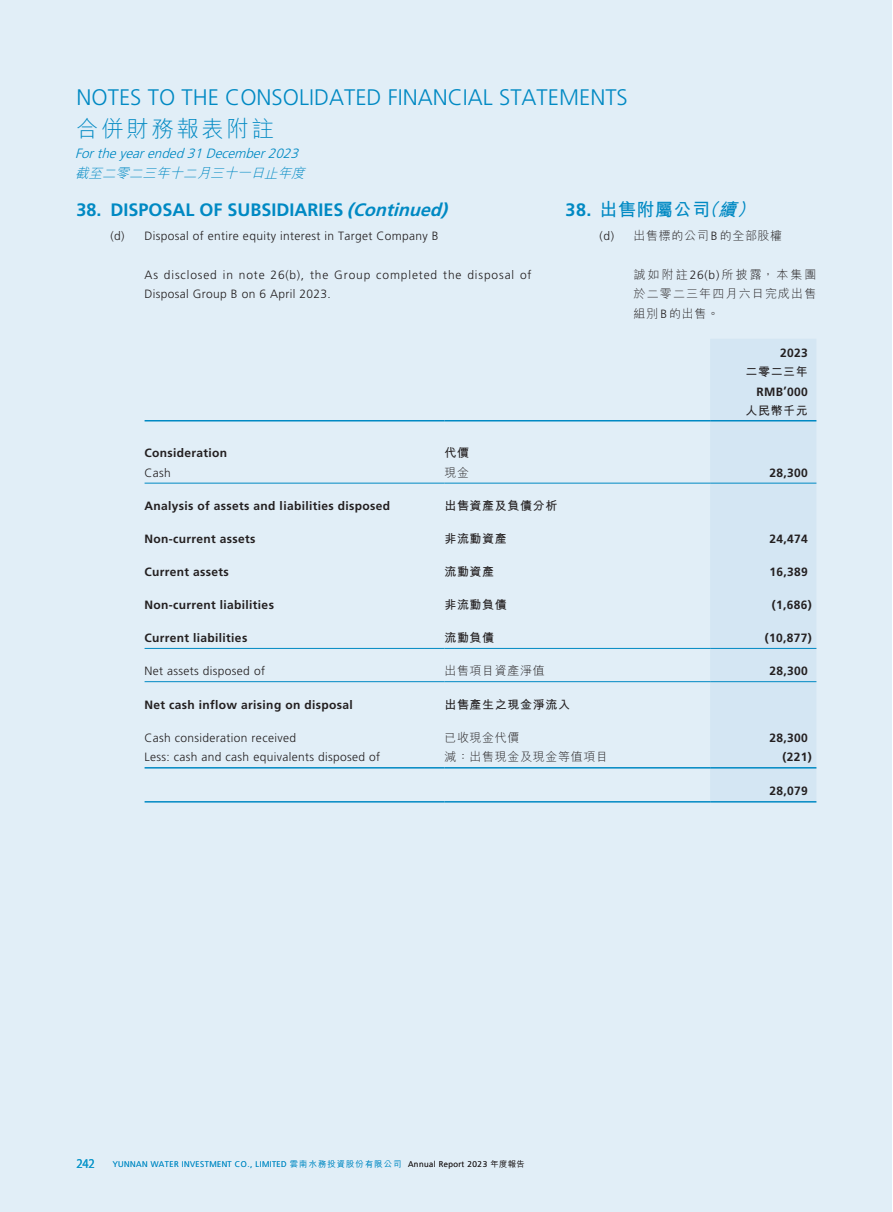
<style>
.page{position:relative;width:893px;height:1212px;background:#fff}
.page>*{position:absolute;margin:0;border:0;box-sizing:border-box;transform-origin:0 0}
.t1{font:300 22.5px "Frutiger LT Std";color:#0089c3}
.t2{font:300 22.5px "M Hei HK";letter-spacing:.11em;color:#0089c3}
._3__標題{font:700 18px "Frutiger LT Std";color:#0089c3}
._8__標題---C{font:700 18px "M Hei HK";letter-spacing:.03em;color:#0089c3}
.t3{font:italic 300 13.5px "Frutiger LT Std";color:#0089c3}
.t4{font:italic 300 13.5px "M Hei HK";color:#0089c3}
.t5{font:13.5px "Myriad Pro";color:#0f98cb;scale:.9 1}
._1__內文{font:700 12px "Frutiger LT Std";letter-spacing:.03em;color:#231f20}
._1__內文-2{font:300 12px "Frutiger LT Std";letter-spacing:.03em;color:#231f20}
._6__內文---C{font:300 12px/19.5px "M Hei HK";letter-spacing:.055em;color:#231f20;text-align:justify}
._1__內文-3{font:300 12px/19.5px "Frutiger LT Std";letter-spacing:.075em;color:#231f20}
._6__內文---C-2{font:700 12px "M Hei HK";letter-spacing:.055em;color:#231f20}
.t6{font:300 8.25px "Frutiger LT Std";letter-spacing:.055em;color:#0089c3}
.t7{font:300 8.25px "Frutiger LT Std";letter-spacing:.055em;color:#231f20}
.s1{font-style:italic}
.s2{font-family:"Frutiger LT Std"}
.s3{font-family:"M Hei HK"}
</style>
<div class="page">
<div style="left:0;top:0;width:892px;height:1212px;background:#e1eef7"></div>
<div style="left:710px;top:339px;width:106px;height:462px;background:#d4e6f3"></div>
<hr style="left:145px;top:420px;width:299px;height:1px;background:#0089c3">
<hr style="left:444px;top:420px;width:266px;height:1px;background:#0089c3">
<hr style="left:710px;top:420px;width:106px;height:1px;background:#0089c3">
<hr style="left:145px;top:483px;width:299px;height:1px;background:#0089c3">
<hr style="left:444px;top:483px;width:266px;height:1px;background:#0089c3">
<hr style="left:710px;top:483px;width:106px;height:1px;background:#0089c3">
<hr style="left:145px;top:648px;width:299px;height:1px;background:#0089c3">
<hr style="left:444px;top:648px;width:266px;height:1px;background:#0089c3">
<hr style="left:710px;top:648px;width:106px;height:1px;background:#0089c3">
<hr style="left:145px;top:681px;width:299px;height:1px;background:#0089c3">
<hr style="left:444px;top:681px;width:266px;height:1px;background:#0089c3">
<hr style="left:710px;top:681px;width:106px;height:1px;background:#0089c3">
<hr style="left:145px;top:767px;width:299px;height:1px;background:#0089c3">
<hr style="left:444px;top:767px;width:266px;height:1px;background:#0089c3">
<hr style="left:710px;top:767px;width:106px;height:1px;background:#0089c3">
<hr style="left:145px;top:801px;width:299px;height:1px;background:#0089c3">
<hr style="left:444px;top:801px;width:266px;height:1px;background:#0089c3">
<hr style="left:710px;top:801px;width:106px;height:1px;background:#0089c3">
<h1 class="t1" style="left:77px;top:85px;width:553px">NOTES TO THE CONSOLIDATED FINANCIAL STATEMENTS</h1>
<h1 class="t2" style="left:77px;top:117px;width:199px">合併財務報表附註</h1>
<p class="t3" style="left:75px;top:146px;width:229px">Fortheyearended31December2023</p>
<p class="t4" style="left:75px;top:166px;width:235px">截至二零二三年十二月三十一日止年度</p>
<p class="_3__標題" style="left:77px;top:199px;width:377px">38. DISPOSAL OF SUBSIDIARIES <span class="s1">(Continued)</span></p>
<p class="_1__內文-2" style="left:111px;top:229px;width:329px">(d) Disposal of entire equity interest in Target Company B</p>
<p class="_1__內文-3" style="left:145px;top:265px;width:388px">As disclosed in note 26(b), the Group completed the disposal of<br>Disposal Group B on 6 April 2023.</p>
<p class="_8__標題---C" style="left:566px;top:196px;width:197px"><span class="s2">38.</span> 出售附屬公司<span class="s1">（續）</span></p>
<p class="_6__內文---C" style="left:600px;top:225px;width:184px"><span class="s2">(d)</span> 出售標的公司 <span class="s2">B</span> 的全部股權</p>
<p class="_6__內文---C" style="left:634px;top:264px;width:184px">誠如附註<span class="s2">26(b)</span>所披露，本集團於二零二三年四月六日完成出售組別 <span class="s2">B</span> 的出售。</p>
<p class="_1__內文" style="left:780px;top:345px;width:29px">2023</p>
<p class="_6__內文---C-2" style="left:745px;top:363px;width:64px">二零二三年</p>
<p class="_1__內文" style="left:757px;top:384px;width:53px">RMB’000</p>
<p class="_6__內文---C-2" style="left:745px;top:402px;width:64px">人民幣千元</p>
<p class="_1__內文" style="left:145px;top:446px;width:84px">Consideration</p>
<p class="_6__內文---C-2" style="left:444px;top:444px;width:26px">代價</p>
<p class="_1__內文-2" style="left:145px;top:466px;width:28px">Cash</p>
<p class="_6__內文---C" style="left:444px;top:462px;width:26px">現金</p>
<p class="_1__內文" style="left:770px;top:465px;width:40px">28,300</p>
<p class="_1__內文" style="left:145px;top:499px;width:247px">Analysis of assets and liabilities disposed</p>
<p class="_6__內文---C-2" style="left:444px;top:497px;width:115px">出售資產及負債分析</p>
<p class="_1__內文" style="left:145px;top:532px;width:113px">Non-current assets</p>
<p class="_6__內文---C-2" style="left:444px;top:530px;width:64px">非流動資產</p>
<p class="_1__內文" style="left:770px;top:532px;width:40px">24,474</p>
<p class="_1__內文" style="left:145px;top:565px;width:86px">Current assets</p>
<p class="_6__內文---C-2" style="left:444px;top:563px;width:51px">流動資產</p>
<p class="_1__內文" style="left:770px;top:565px;width:40px">16,389</p>
<p class="_1__內文" style="left:145px;top:598px;width:131px">Non-current liabilities</p>
<p class="_6__內文---C-2" style="left:444px;top:596px;width:64px">非流動負債</p>
<p class="_1__內文" style="left:772px;top:598px;width:42px">(1,686)</p>
<p class="_1__內文" style="left:145px;top:631px;width:104px">Current liabilities</p>
<p class="_6__內文---C-2" style="left:444px;top:629px;width:51px">流動負債</p>
<p class="_1__內文" style="left:765px;top:631px;width:49px">(10,877)</p>
<p class="_1__內文-2" style="left:145px;top:664px;width:122px">Net assets disposed of</p>
<p class="_6__內文---C" style="left:444px;top:661px;width:102px">出售項目資產淨值</p>
<p class="_1__內文" style="left:770px;top:664px;width:40px">28,300</p>
<p class="_1__內文" style="left:145px;top:697px;width:210px">Net cash inflow arising on disposal</p>
<p class="_6__內文---C-2" style="left:444px;top:695px;width:127px">出售產生之現金淨流入</p>
<p class="_1__內文-2" style="left:145px;top:730px;width:153px">Cash consideration received</p>
<p class="_6__內文---C" style="left:444px;top:727px;width:77px">已收現金代價</p>
<p class="_1__內文" style="left:770px;top:730px;width:40px">28,300</p>
<p class="_1__內文-2" style="left:145px;top:750px;width:237px">Less: cash and cash equivalents disposed of</p>
<p class="_6__內文---C" style="left:444px;top:747px;width:165px">減：出售現金及現金等值項目</p>
<p class="_1__內文" style="left:783px;top:750px;width:31px">(221)</p>
<p class="_1__內文" style="left:770px;top:784px;width:40px">28,079</p>
<p class="t5" style="left:77px;top:1155px;width:22px">242</p>
<p class="t6" style="left:113px;top:1159px;width:290px">YUNNAN WATER INVESTMENT CO., LIMITED <span class="s3">雲南水務投資股份有限公司</span></p>
<p class="t7" style="left:408px;top:1159px;width:118px">Annual Report 2023 <span class="s3">年度報告</span></p>
</div>
